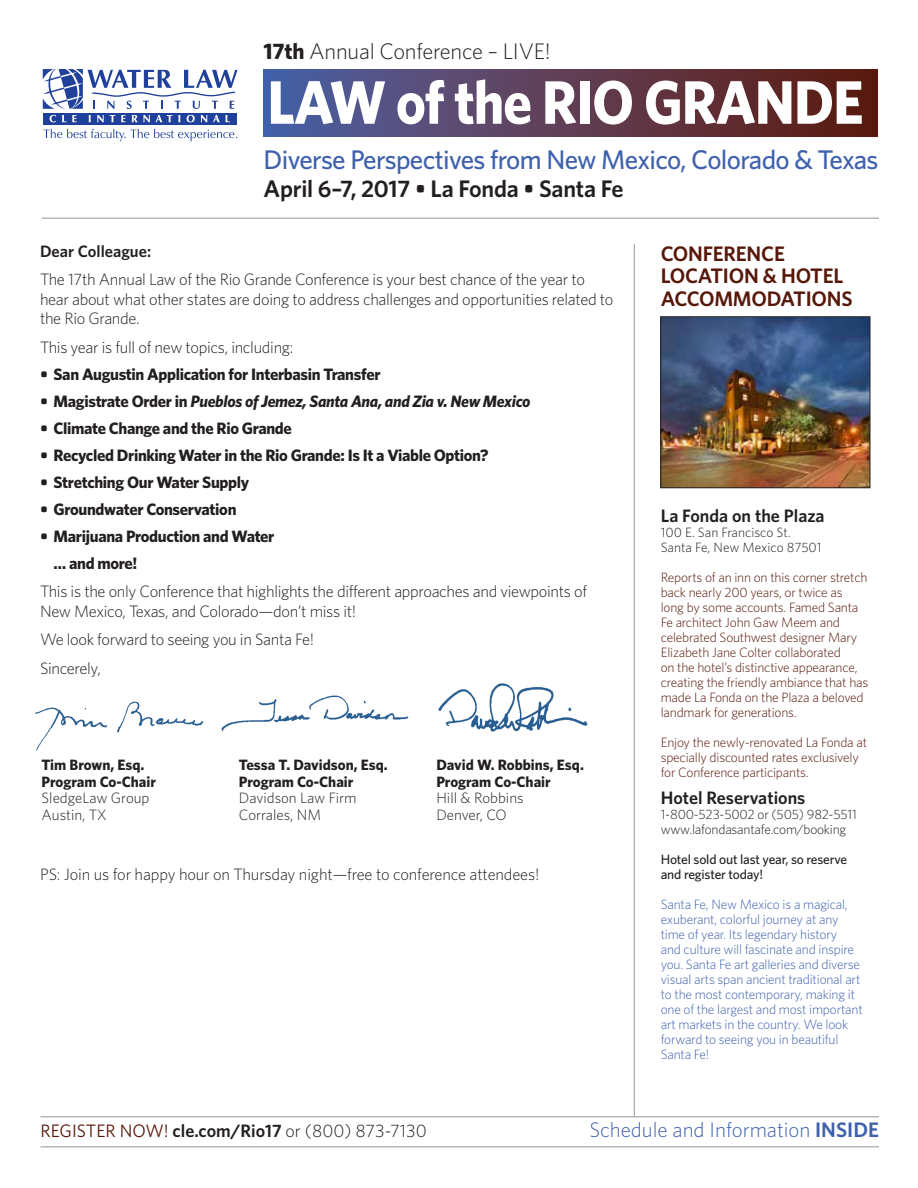
<style>
.page{position:relative;width:918px;height:1188px;background:#fff}
.page>*{position:absolute;margin:0;border:0;box-sizing:border-box;transform-origin:0 0}
.t1{font:700 61.5px "Whitney";letter-spacing:-.02em;color:#fff;scale:.93 1}
.t2{font:500 27px "Whitney";letter-spacing:-.025em;color:#3f61ad}
.t3{font:600 24px "Whitney";letter-spacing:-.01em;color:#231f20}
.t4{font:300 22.5px "Whitney";letter-spacing:-.01em;color:#231f20}
.t5{font:600 21px/22.5px "Whitney";letter-spacing:-.01em;color:#57180a}
.t6{font:300 21px "Whitney";color:#3f61ad}
.t7{font:300 18px "Whitney";color:#231f20}
.t8{font:600 18px "Whitney";color:#231f20}
.t9{font:300 16.5px/19.5px "Whitney";letter-spacing:-.02em;color:#231f20}
.t10{font:700 16.5px/27px "Whitney";letter-spacing:-.02em;color:#231f20}
.t11{font:italic 700 16.5px "Whitney";letter-spacing:-.02em;color:#231f20}
.t12{font:600 16.5px "Whitney";color:#231f20}
.t13{font:700 15px/16.5px "Whitney";color:#231f20}
.t14{font:300 15px/16.5px "Whitney";color:#231f20}
.t15{font:300 13.5px/15px "Whitney";letter-spacing:-.015em;color:#57180a}
.t16{font:300 13.5px/15px "Whitney";letter-spacing:-.015em;color:#3f61ad}
.t17{font:300 13.5px/15px "Whitney";letter-spacing:-.015em;color:#231f20}
.t18{font:500 13.5px/15px "Whitney";letter-spacing:-.015em;color:#231f20}
.s1{font-weight:700}
.s2{font-style:normal}
.s3{font-weight:400;color:#57180a}
.s4{font-weight:600}
</style>
<div class="page">
<svg style="left:43px;top:113px;width:194px;height:11px"></svg>
<svg style="left:50px;top:115px;width:180px;height:7px"></svg>
<svg style="left:43px;top:129px;width:194px;height:12px"></svg>
<svg style="left:43px;top:69px;width:195px;height:40px"></svg>
<hr style="left:42px;top:218px;width:837px;height:1px;background:#939598">
<hr style="left:40px;top:1116px;width:839px;height:1px;background:#939598">
<hr style="left:40px;top:1146px;width:839px;height:1px;background:#939598">
<hr style="left:634px;top:244px;width:1px;height:873px;background:#939598">
<div style="left:264px;top:69px;width:614px;height:68px;background:linear-gradient(to right,#5161a4,#621a0a)"></div>
<img style="left:662px;top:318px;width:206px;height:168px">
<div style="left:660px;top:316px;width:210px;height:172px;border:1px solid #231f20"></div>
<img style="left:35px;top:701px;width:169px;height:50px">
<img style="left:221px;top:695px;width:188px;height:37px">
<img style="left:438px;top:683px;width:150px;height:49px">
<h3 class="t4" style="left:264px;top:38px;width:289px"><span class="s1">17th</span> Annual Conference – LIVE!</h3>
<h1 class="t1" style="left:267px;top:65px;width:643px">LAW of the RIO GRANDE</h1>
<h2 class="t2" style="left:264px;top:143px;width:616px">Diverse Perspectives from New Mexico, Colorado &amp; Texas</h2>
<h3 class="t3" style="left:264px;top:175px;width:361px">April 6–7, 2017 • La Fonda • Santa Fe</h3>
<p class="t12" style="left:40px;top:241px;width:113px">Dear Colleague:</p>
<p class="t9" style="left:40px;top:270px;width:575px">The 17th Annual Law of the Rio Grande Conference is your best chance of the year to hear about what other states are doing to address challenges and opportunities related to the Rio Grande.</p>
<p class="t9" style="left:40px;top:337px;width:255px">This year is full of new topics, including:</p>
<p class="t10" style="left:40px;top:360px;width:342px">• San Augustin Application for Interbasin Transfer</p>
<p class="t11" style="left:40px;top:391px;width:492px"><span class="s2">• Magistrate Order in</span> Pueblos of Jemez, Santa Ana, and Zia v. New Mexico</p>
<p class="t10" style="left:40px;top:414px;width:253px">• Climate Change and the Rio Grande</p>
<p class="t10" style="left:40px;top:441px;width:450px">• Recycled Drinking Water in the Rio Grande: Is It a Viable Option?</p>
<p class="t10" style="left:40px;top:468px;width:211px">• Stretching Our Water Supply</p>
<p class="t10" style="left:40px;top:495px;width:198px">• Groundwater Conservation</p>
<p class="t10" style="left:54px;top:522px;width:223px;text-indent:-14px">• Marijuana Production and Water … and more!</p>
<p class="t9" style="left:40px;top:582px;width:549px">This is the only Conference that highlights the different approaches and viewpoints of<br>New Mexico, Texas, and Colorado—don’t miss it!</p>
<p class="t9" style="left:40px;top:625px;width:275px;line-height:28.5px">We look forward to seeing you in Santa Fe!<br>Sincerely,</p>
<p class="t13" style="left:42px;top:756px;width:116px">Tim Brown, Esq.<br>Program Co-Chair</p>
<p class="t14" style="left:42px;top:790px;width:109px">SledgeLaw Group<br>Austin, TX</p>
<p class="t13" style="left:239px;top:756px;width:150px">Tessa T. Davidson, Esq.<br>Program Co-Chair</p>
<p class="t14" style="left:239px;top:790px;width:119px">Davidson Law Firm<br>Corrales, NM</p>
<p class="t13" style="left:436px;top:756px;width:149px">David W. Robbins, Esq.<br>Program Co-Chair</p>
<p class="t14" style="left:436px;top:790px;width:89px">Hill &amp; Robbins<br>Denver, CO</p>
<p class="t9" style="left:40px;top:864px;width:501px">PS: Join us for happy hour on Thursday night—free to conference attendees!</p>
<p class="t5" style="left:661px;top:241px;width:193px">CONFERENCE<br>LOCATION &amp; HOTEL<br>ACCOMMODATIONS</p>
<p class="t8" style="left:661px;top:505px;width:165px">La Fonda on the Plaza</p>
<p class="t17" style="left:661px;top:525px;width:162px">100 E. San Francisco St.<br>Santa Fe, New Mexico 87501</p>
<p class="t15" style="left:661px;top:570px;width:209px">Reports of an inn on this corner stretch back nearly 200 years, or twice as long by some accounts. Famed Santa Fe architect John Gaw Meem and celebrated Southwest designer Mary Elizabeth Jane Colter collaborated<br>on the hotel’s distinctive appearance, creating the friendly ambiance that has made La Fonda on the Plaza a beloved landmark for generations.</p>
<p class="t15" style="left:661px;top:735px;width:208px">Enjoy the newly-renovated La Fonda at specially discounted rates exclusively for Conference participants.</p>
<p class="t8" style="left:661px;top:787px;width:146px">Hotel Reservations</p>
<p class="t17" style="left:661px;top:807px;width:198px">1-800-523-5002 or (505) 982-5511 www.lafondasantafe.com/booking</p>
<p class="t18" style="left:661px;top:851px;width:188px">Hotel sold out last year, so reserve and register today!</p>
<p class="t16" style="left:661px;top:897px;width:203px">Santa Fe, New Mexico is a magical, exuberant, colorful journey at any time of year. Its legendary history<br>and culture will fascinate and inspire you. Santa Fe art galleries and diverse visual arts span ancient traditional art to the most contemporary, making it one of the largest and most important art markets in the country. We look forward to seeing you in beautiful Santa Fe!</p>
<p class="t7" style="left:40px;top:1121px;width:388px"><span class="s3">REGISTER NOW!</span> <span class="s4">cle.com/Rio17</span> or (800) 873-7130</p>
<p class="t6" style="left:589px;top:1118px;width:291px">Schedule and Information <span class="s4">INSIDE</span></p>
</div>
